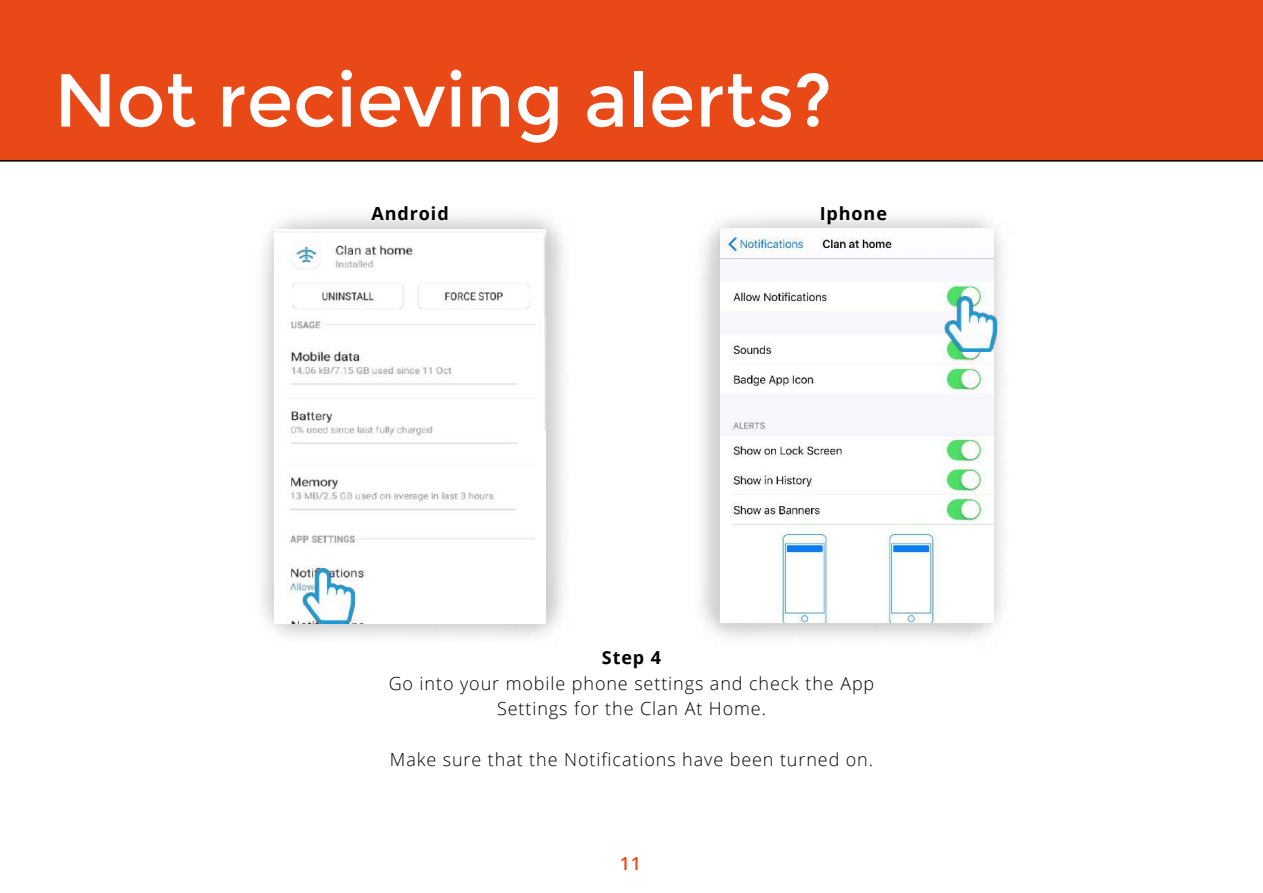
<style>
.page{position:relative;width:1263px;height:893px;background:#fff}
.page>*{position:absolute;margin:0;border:0;box-sizing:border-box;transform-origin:0 0}
.t1{font:75px "Montserrat";color:#fff}
.t2{font:300 18px/25.5px "Open Sans";letter-spacing:.05em;color:#000;text-align:center}
.t3{font:700 18px "Open Sans";letter-spacing:.05em;color:#000}
.t4{font:600 18px "Open Sans";color:#e94817}
</style>
<div class="page">
<div style="left:0;top:0;width:1263px;height:162px;background:#e94817"></div>
<img style="left:498px;top:71px;width:711px;height:571px">
<img style="left:721px;top:229px;width:272px;height:394px">
<img style="left:274px;top:230px;width:272px;height:394px">
<img style="left:302px;top:568px;width:56px;height:56px">
<img style="left:944px;top:297px;width:56px;height:55px">
<h1 class="t1" style="left:54px;top:57px;width:780px">Not recieving alerts?</h1>
<p class="t3" style="left:371px;top:201px;width:79px">Android</p>
<p class="t3" style="left:820px;top:201px;width:69px">Iphone</p>
<p class="t3" style="left:602px;top:645px;width:61px">Step 4</p>
<p class="t2" style="left:389px;top:670px;width:487px">Go into your mobile phone settings and check the App<br>Settings for the Clan At Home.</p>
<p class="t2" style="left:390px;top:747px;width:485px">Make sure that the Notifications have been turned on.</p>
<p class="t4" style="left:620px;top:851px;width:23px">11</p>
</div>
